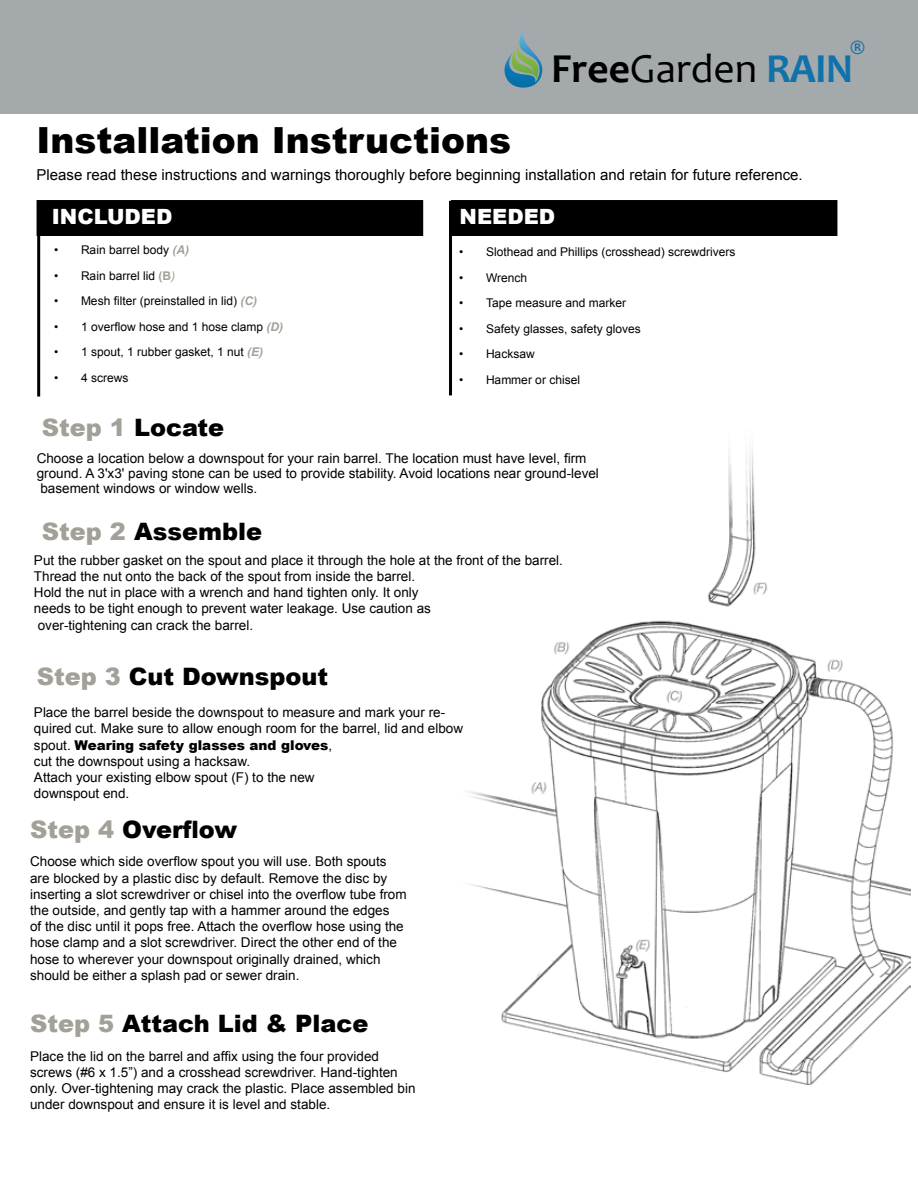
<style>
.page{position:relative;width:918px;height:1188px;background:#fff}
.page>*{position:absolute;margin:0;border:0;box-sizing:border-box;transform-origin:0 0}
.t1{font:41.4px "Candara";color:#000}
.t2{font:900 36px "Arial";color:#000}
.t3{font:900 24px "Arial";color:#000}
.t4{font:700 22.95px "Candara";color:#0f72ab}
.t5{font:900 21px "Arial";color:#fff}
.t6{font:15px "Arial";color:#000}
.t7{font:13.5px/16.2px "Arial";color:#000}
.t8{font:12px "Arial";color:#000}
.s1{font-weight:700}
.s2{font-weight:700;color:#0f72ab}
.s3{font-weight:700;font-style:italic;color:#a3a098}
.s4{font-weight:700;color:#a3a098}
.s5{font-style:italic;color:#a3a098}
.s6{color:#a3a098}
.s7{font-weight:900}
</style>
<div class="page">
<div style="left:0;top:0;width:918px;height:113px;background:#a4a9ab"></div>
<div style="left:452px;top:201px;width:385px;height:34px;background:#000"></div>
<div style="left:451px;top:200px;width:386px;height:36px;border:2px solid #000"></div>
<div style="left:37px;top:201px;width:385px;height:34px;background:#000"></div>
<div style="left:37px;top:200px;width:386px;height:36px;border:2px solid #000"></div>
<hr style="left:449px;top:201px;width:3px;height:194px;background:#000">
<img style="left:468px;top:448px;width:442px;height:636px">
<hr style="left:37px;top:202px;width:3px;height:195px;background:#000">
<svg style="left:504px;top:30px;width:38px;height:58px"></svg>
<h3 class="t4" style="left:850px;top:35px;width:17px">®</h3>
<h1 class="t1" style="left:551px;top:43px;width:304px"><span class="s1">Free</span>Garden <span class="s2">RAIN</span></h1>
<h2 class="t2" style="left:37px;top:114px;width:476px">Installation Instructions</h2>
<p class="t6" style="left:37px;top:164px;width:768px">Please read these instructions and warnings thoroughly before beginning installation and retain for future reference.</p>
<h3 class="t5" style="left:52px;top:201px;width:122px">INCLUDED</h3>
<h3 class="t5" style="left:460px;top:201px;width:97px">NEEDED</h3>
<p class="t8" style="left:54px;top:242px;width:137px">• Rain barrel body <span class="s3">(A)</span></p>
<p class="t8" style="left:54px;top:267px;width:123px">• Rain barrel lid <span class="s4">(B</span><span class="s5">)</span></p>
<p class="t8" style="left:54px;top:293px;width:205px">• Mesh filter (preinstalled in lid) <span class="s3">(C)</span></p>
<p class="t8" style="left:54px;top:318px;width:231px">• 1 overflow hose and 1 hose clamp <span class="s3">(D)</span></p>
<p class="t8" style="left:54px;top:344px;width:211px">• 1 spout, 1 rubber gasket, 1 nut <span class="s3">(E)</span></p>
<p class="t8" style="left:54px;top:369px;width:76px">• 4 screws</p>
<p class="t8" style="left:459px;top:244px;width:278px">• Slothead and Phillips (crosshead) screwdrivers</p>
<p class="t8" style="left:459px;top:269px;width:70px">• Wrench</p>
<p class="t8" style="left:459px;top:295px;width:169px">• Tape measure and marker</p>
<p class="t8" style="left:459px;top:320px;width:183px">• Safety glasses, safety gloves</p>
<p class="t8" style="left:459px;top:346px;width:77px">• Hacksaw</p>
<p class="t8" style="left:459px;top:371px;width:123px">• Hammer or chisel</p>
<h3 class="t3" style="left:42px;top:410px;width:184px"><span class="s6">Step 1</span> Locate</h3>
<p class="t7" style="left:37px;top:451px;width:564px;line-height:15px">Choose a location below a downspout for your rain barrel. The location must have level, firm ground. A 3'x3' paving stone can be used to provide stability. Avoid locations near ground-level basement windows or window wells.</p>
<h3 class="t3" style="left:42px;top:514px;width:222px"><span class="s6">Step 2</span> Assemble</h3>
<p class="t7" style="left:34px;top:552px;width:531px">Put the rubber gasket on the spout and place it through the hole at the front of the barrel.<br>Thread the nut onto the back of the spout from inside the barrel.<br>Hold the nut in place with a wrench and hand tighten only. It only<br>needs to be tight enough to prevent water leakage. Use caution as<br>over-tightening can crack the barrel.</p>
<h3 class="t3" style="left:37px;top:659px;width:293px"><span class="s6">Step 3</span> Cut Downspout</h3>
<p class="t7" style="left:34px;top:704px;width:431px">Place the barrel beside the downspout to measure and mark your re&shy;quired cut. Make sure to allow enough room for the barrel, lid and elbow spout. <span class="s7">Wearing safety glasses and gloves</span>,<br>cut the downspout using a hacksaw.<br>Attach your existing elbow spout (F) to the new<br>downspout end.</p>
<h3 class="t3" style="left:30px;top:812px;width:208px"><span class="s6">Step 4</span> Overflow</h3>
<p class="t7" style="left:30px;top:853px;width:378px">Choose which side overflow spout you will use. Both spouts are blocked by a plastic disc by default. Remove the disc by inserting a slot screwdriver or chisel into the overflow tube from the outside, and gently tap with a hammer around the edges<br>of the disc until it pops free. Attach the overflow hose using the hose clamp and a slot screwdriver. Direct the other end of the hose to wherever your downspout originally drained, which should be either a splash pad or sewer drain.</p>
<h3 class="t3" style="left:30px;top:1006px;width:340px"><span class="s6">Step 5</span> Attach Lid &amp; Place</h3>
<p class="t7" style="left:30px;top:1048px;width:387px">Place the lid on the barrel and affix using the four provided screws (#6 x 1.5”) and a crosshead screwdriver. Hand-tighten only. Over-tightening may crack the plastic. Place assembled bin under downspout and ensure it is level and stable.</p>
</div>
